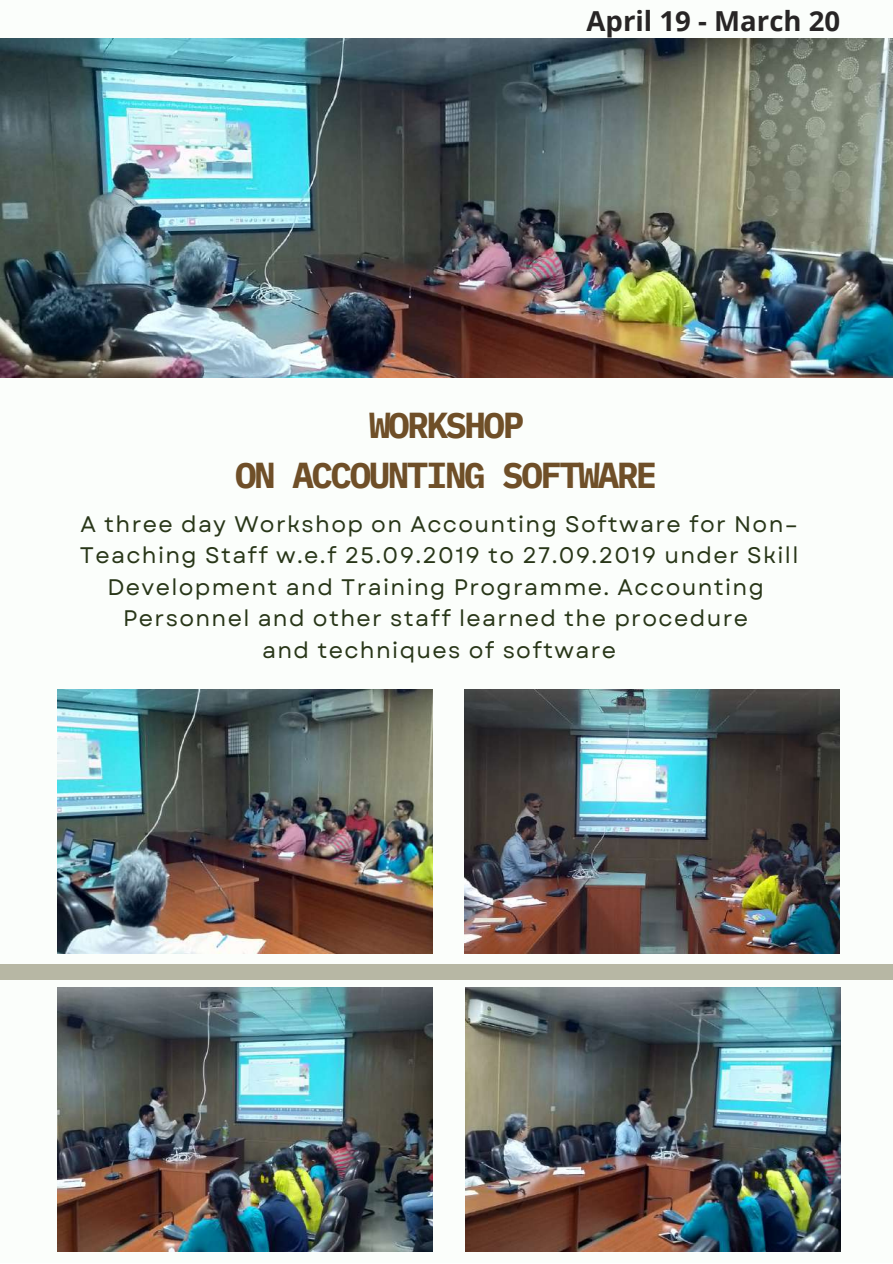
<style>
.page{position:relative;width:893px;height:1264px;background:#fff}
.page>*{position:absolute;margin:0;border:0;box-sizing:border-box;transform-origin:0 0}
.t1{font:700 36px "IBM Plex Mono";letter-spacing:-.07em;color:#6f4f28}
.t2{font:700 27.6px "Open Sans";color:#272525}
.t3{font:22.5px/31.5px "Garet";letter-spacing:.06em;color:#283618;text-align:center}
</style>
<div class="page">
<div style="left:0;top:0;width:892px;height:1262px;background:#fbfefb"></div>
<div style="left:0;top:964px;width:892px;height:15px;background:#b7b7a4"></div>
<img style="left:464px;top:689px;width:375px;height:264px">
<img style="left:58px;top:689px;width:374px;height:264px">
<img style="left:465px;top:987px;width:375px;height:264px">
<img style="left:58px;top:987px;width:374px;height:264px">
<img style="left:0;top:38px;width:892px;height:340px">
<p class="t2" style="left:586px;top:1px;width:255px">April 19 - March 20</p>
<h1 class="t1" style="left:369px;top:401px;width:157px">WORKSHOP</h1>
<h1 class="t1" style="left:235px;top:451px;width:423px">ON ACCOUNTING SOFTWARE</h1>
<p class="t3" style="left:80px;top:508px;width:720px">A three day Workshop on Accounting Software for Non– Teaching Staff w.e.f 25.09.2019 to 27.09.2019 under Skill Development and Training Programme. Accounting Personnel and other staff learned the procedure<br>and techniques of software</p>
</div>
